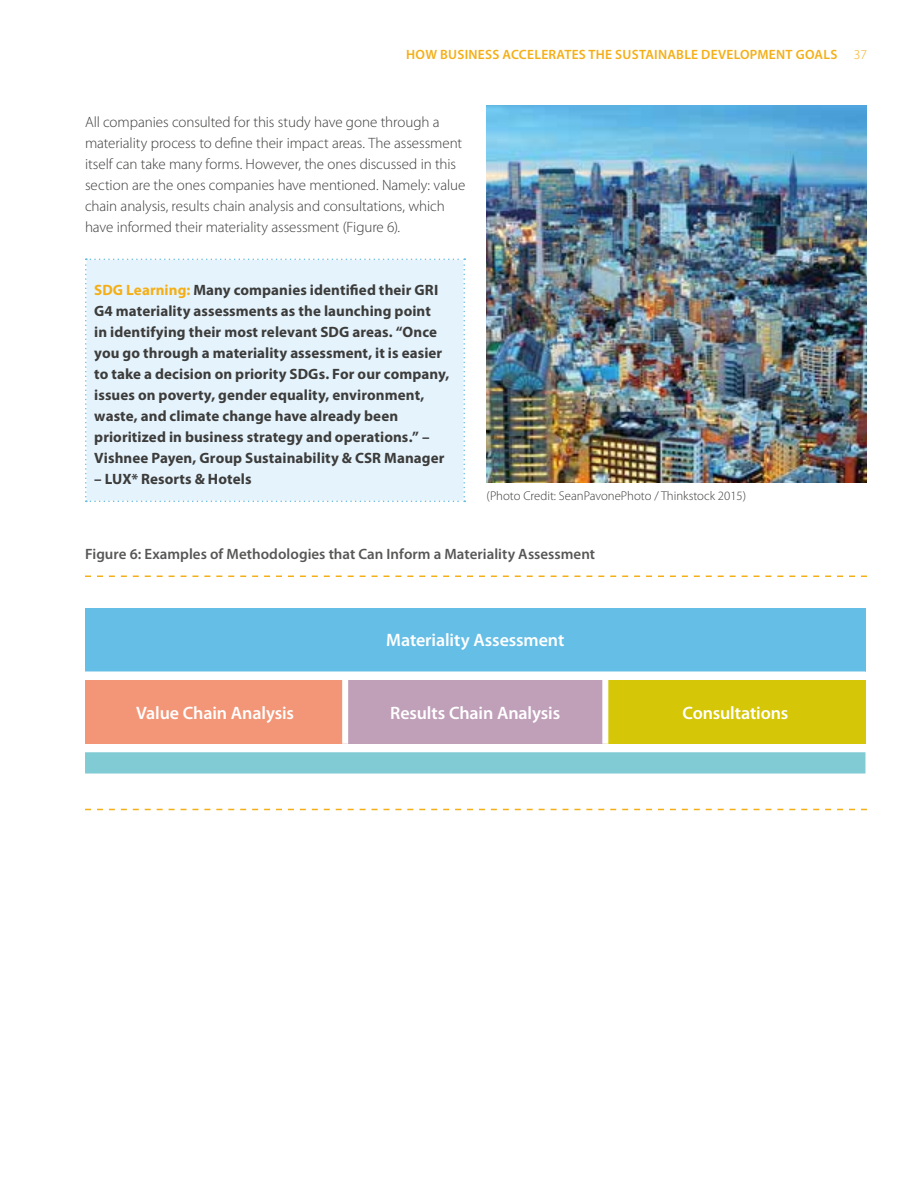
<style>
.page{position:relative;width:918px;height:1188px;background:#fff}
.page>*{position:absolute;margin:0;border:0;box-sizing:border-box;transform-origin:0 0}
.t1{font:600 18px "Myriad Pro";letter-spacing:-.005em;color:#fff}
.t2{font:700 15px/21px "Myriad Pro";letter-spacing:.005em;color:#3c3c3b}
.t3{font:300 15px/21px "Myriad Pro";letter-spacing:-.005em;color:#3c3c3b}
.t4{font:600 15px "Myriad Pro";color:#575756}
.t5{font:600 13.5px "Myriad Pro";letter-spacing:.02em;color:#f4af17}
.t6{font:300 13.5px "Myriad Pro";color:#f4af17}
.t7{font:300 12.75px "Myriad Pro";color:#3c3c3b}
.s1{color:#f4af17}
</style>
<div class="page">
<div style="left:85px;top:259px;width:380px;height:243px;background:#e5f3fc"></div>
<svg style="left:85px;top:576px;width:782px;height:1px"></svg>
<div style="left:85px;top:608px;width:780px;height:63px;background:#64bee6"></div>
<svg style="left:85px;top:671px;width:780px;height:1px"></svg>
<div style="left:85px;top:680px;width:260px;height:64px;background:#f39677"></div>
<div style="left:345px;top:680px;width:260px;height:64px;background:#c09fb9"></div>
<div style="left:605px;top:680px;width:260px;height:64px;background:#d5c608"></div>
<svg style="left:85px;top:752px;width:780px;height:22px;background:#85ccd5"></svg>
<div style="left:342px;top:680px;width:6px;height:64px;background:#fff"></div>
<div style="left:602px;top:680px;width:6px;height:64px;background:#fff"></div>
<svg style="left:85px;top:809px;width:782px;height:1px"></svg>
<img style="left:487px;top:106px;width:380px;height:376px">
<p class="t5" style="left:406px;top:47px;width:51px">How Business</p>
<p class="t5" style="left:503px;top:47px;width:17px">Accelerates</p>
<p class="t5" style="left:588px;top:47px;width:9px">the</p>
<p class="t5" style="left:615px;top:47px;width:16px">Sustainable</p>
<p class="t5" style="left:701px;top:47px;width:58px">Development</p>
<p class="t5" style="left:796px;top:47px;width:28px">Goals</p>
<p class="t6" style="left:854px;top:47px;width:15px">37</p>
<p class="t3" style="left:85px;top:112px;width:382px">All companies consulted for this study have gone through a materiality process to define their impact areas. The assessment itself can take many forms. However, the ones discussed in this section are the ones companies have mentioned. Namely: value chain analysis, results chain analysis and consultations, which have informed their materiality assessment (Figure 6).</p>
<p class="t2" style="left:94px;top:280px;width:357px"><span class="s1">SDG Learning:</span> Many companies identified their GRI G4 materiality assessments as the launching point<br>in identifying their most relevant SDG areas. “Once you go through a materiality assessment, it is easier to take a decision on priority SDGs. For our company, issues on poverty, gender equality, environment, waste, and climate change have already been prioritized in business strategy and operations.” – Vishnee Payen, Group Sustainability &amp; CSR Manager</p>
<p class="t2" style="left:94px;top:469px;width:159px">– LUX* Resorts &amp; Hotels</p>
<p class="t7" style="left:487px;top:489px;width:261px">(Photo Credit: SeanPavonePhoto / Thinkstock 2015)</p>
<p class="t4" style="left:85px;top:545px;width:512px">Figure 6: Examples of Methodologies that Can Inform a Materiality Assessment</p>
<p class="t1" style="left:386px;top:630px;width:180px">Materiality Assessment</p>
<p class="t1" style="left:136px;top:703px;width:160px">Value Chain Analysis</p>
<p class="t1" style="left:390px;top:703px;width:171px">Results Chain Analysis</p>
<p class="t1" style="left:682px;top:703px;width:107px">Consultations</p>
</div>
